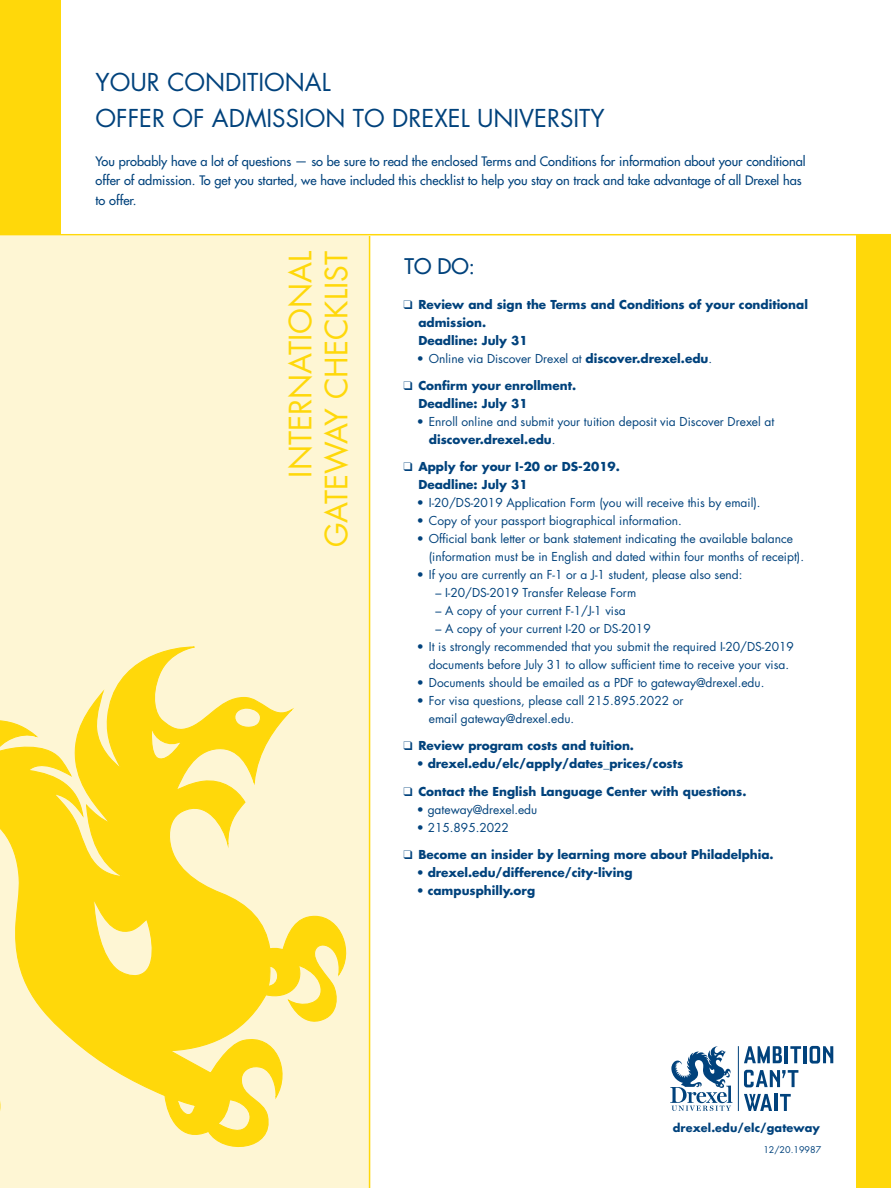
<style>
.page{position:relative;width:891px;height:1188px;background:#fff}
.page>*{position:absolute;margin:0;border:0;box-sizing:border-box;transform-origin:0 0}
.t1{font:30px/36px "Futura Std";color:#ffd80a;text-align:right}
.Main-Head{font:24px/36px "Futura Std";color:#01427c}
.t2{font:500 21px "Futura Std";color:#01427c}
.Intro-Copy{font:500 12.75px/19.5px "Futura Std";color:#01427c}
.Bullet_2{font:12px/18px "Futura Std";color:#01427c}
.Bullet_2-2{font:700 12px/18px "Futura Std";color:#01427c}
.t3{font:700 11.25px "Futura Std";letter-spacing:.01em;color:#01427c}
.t4{font:9px "Futura Std";color:#01427c}
.s1{font-weight:700}
.s2{font-weight:400}
</style>
<div class="page">
<div style="left:0;top:237px;width:368px;height:951px;background:#fef6d4"></div>
<svg style="left:810px;top:1046px;width:23px;height:18px"></svg>
<hr style="left:804px;top:1046px;width:3px;height:17px;background:#01427c">
<svg style="left:790px;top:1046px;width:11px;height:17px"></svg>
<hr style="left:785px;top:1046px;width:3px;height:17px;background:#01427c">
<svg style="left:744px;top:1046px;width:38px;height:17px"></svg>
<svg style="left:744px;top:1094px;width:28px;height:17px"></svg>
<hr style="left:774px;top:1094px;width:3px;height:17px;background:#01427c">
<svg style="left:780px;top:1094px;width:11px;height:17px"></svg>
<svg style="left:744px;top:1070px;width:54px;height:17px"></svg>
<hr style="left:738px;top:1046px;width:1px;height:65px;background:#01427c">
<svg style="left:670px;top:1046px;width:63px;height:65px"></svg>
<hr style="left:369px;top:236px;width:1px;height:952px;background:#ffd80a">
<div style="left:0;top:0;width:61px;height:234px;background:#ffd80a"></div>
<div style="left:856px;top:234px;width:35px;height:954px;background:#ffd80a"></div>
<hr style="left:0;top:234px;width:891px;height:1px;background:#ffd80a">
<svg style="left:0;top:646px;width:346px;height:501px"></svg>
<p class="Main-Head" style="left:96px;top:64px;width:511px">YOUR CONDITIONAL<br>OFFER OF ADMISSION TO DREXEL UNIVERSITY</p>
<p class="Intro-Copy" style="left:96px;top:151px;width:712px">You probably have a lot of questions — so be sure to read the enclosed Terms and Conditions for information about your conditional offer of admission. To get you started, we have included this checklist to help you stay on track and take advantage of all Drexel has to offer.</p>
<p class="t1" style="left:283px;top:547px;width:298px;rotate:-90deg">INTERNATIONAL<br>GATEWAY CHECKLIST</p>
<p class="t2" style="left:405px;top:253px;width:72px">TO DO:</p>
<p class="Bullet_2-2" style="left:403px;top:295px;width:406px">❑ Review and sign the Terms and Conditions of your conditional</p>
<p class="Bullet_2-2" style="left:418px;top:313px;width:111px">admission.<br>Deadline: July 31</p>
<p class="Bullet_2" style="left:417px;top:349px;width:297px">• Online via Discover Drexel at <span class="s1">discover.drexel.edu</span>.</p>
<p class="Bullet_2-2" style="left:403px;top:376px;width:174px">❑ Confirm your enrollment.</p>
<p class="Bullet_2-2" style="left:418px;top:394px;width:111px">Deadline: July 31</p>
<p class="Bullet_2" style="left:429px;top:412px;width:347px;text-indent:-12px">• Enroll online and submit your tuition deposit via Discover Drexel at <span class="s1">discover.drexel.edu</span>.</p>
<p class="Bullet_2-2" style="left:403px;top:457px;width:218px">❑ Apply for your I-20 or DS-2019.</p>
<p class="Bullet_2-2" style="left:418px;top:475px;width:111px">Deadline: July 31</p>
<p class="Bullet_2" style="left:417px;top:493px;width:345px">• I-20/DS-2019 Application Form (you will receive this by email).</p>
<p class="Bullet_2" style="left:417px;top:511px;width:266px">• Copy of your passport biographical information.</p>
<p class="Bullet_2" style="left:429px;top:529px;width:377px;text-indent:-12px">• Official bank letter or bank statement indicating the available balance (information must be in English and dated within four months of receipt).</p>
<p class="Bullet_2" style="left:417px;top:565px;width:327px">• If you are currently an F-1 or a J-1 student, please also send:</p>
<p class="Bullet_2" style="left:435px;top:583px;width:202px">– I-20/DS-2019 Transfer Release Form</p>
<p class="Bullet_2" style="left:435px;top:601px;width:192px">– A copy of your current F-1/J-1 visa</p>
<p class="Bullet_2" style="left:435px;top:619px;width:217px">– A copy of your current I-20 or DS-2019</p>
<p class="Bullet_2" style="left:417px;top:637px;width:379px;text-align:center">• It is strongly recommended that you submit the required I-20/DS-2019 documents before July 31 to allow sufficient time to receive your visa.</p>
<p class="Bullet_2" style="left:417px;top:673px;width:349px">• Documents should be emailed as a PDF to gateway@drexel.edu.</p>
<p class="Bullet_2" style="left:429px;top:691px;width:256px;text-indent:-12px">• For visa questions, please call 215.895.2022 or email gateway@drexel.edu.</p>
<p class="Bullet_2-2" style="left:403px;top:736px;width:232px">❑ Review program costs and tuition.</p>
<p class="Bullet_2-2" style="left:417px;top:754px;width:268px"><span class="s2">•</span> drexel.edu/elc/apply/dates_prices/costs</p>
<p class="Bullet_2-2" style="left:403px;top:782px;width:345px">❑ Contact the English Language Center with questions.</p>
<p class="Bullet_2" style="left:417px;top:801px;width:122px">• gateway@drexel.edu</p>
<p class="Bullet_2" style="left:417px;top:819px;width:94px">• 215.895.2022</p>
<p class="Bullet_2-2" style="left:403px;top:845px;width:372px">❑ Become an insider by learning more about Philadelphia.</p>
<p class="Bullet_2-2" style="left:417px;top:863px;width:217px"><span class="s2">•</span> drexel.edu/difference/city-living</p>
<p class="Bullet_2-2" style="left:417px;top:881px;width:120px"><span class="s2">•</span> campusphilly.org</p>
<p class="t3" style="left:673px;top:1121px;width:149px">drexel.edu/elc/gateway</p>
<p class="t4" style="left:763px;top:1144px;width:59px">12/20.19987</p>
</div>
